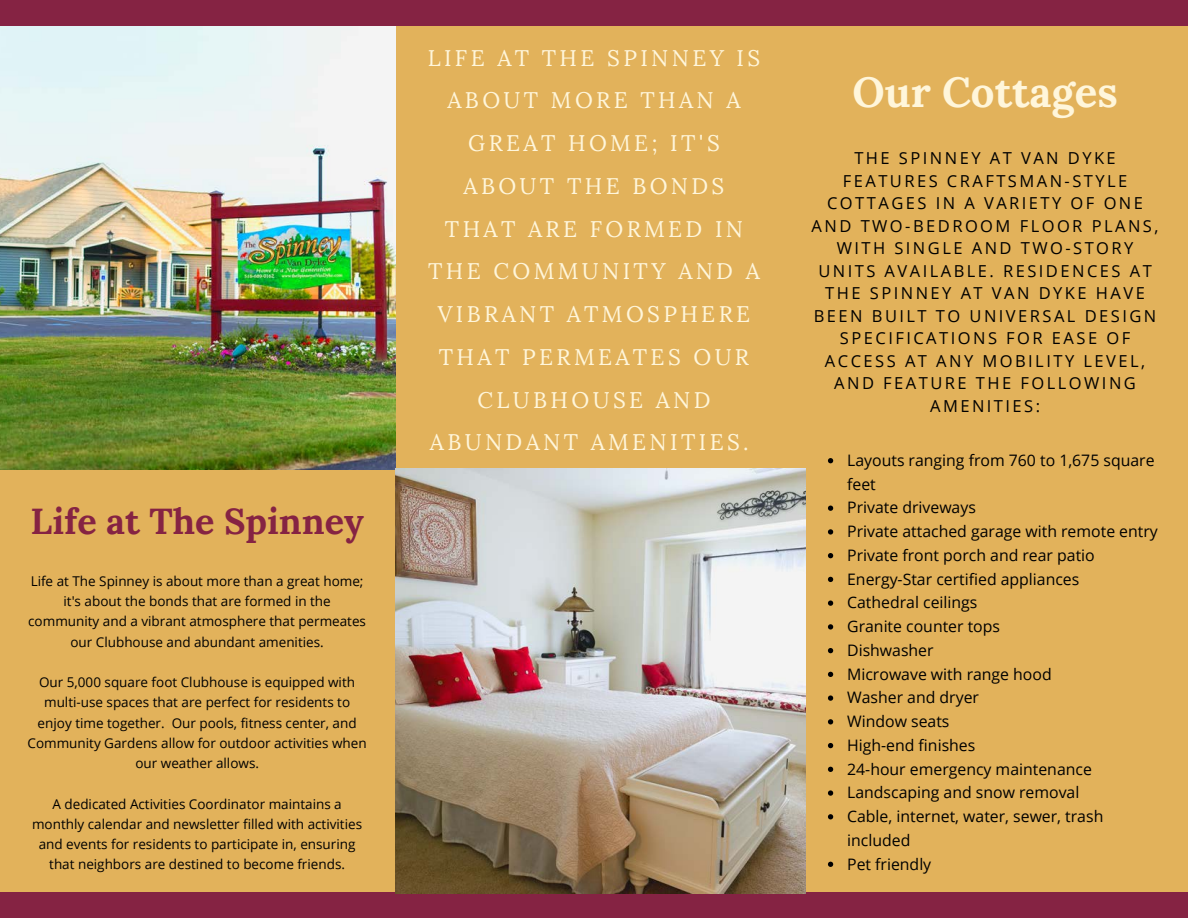
<style>
.page{position:relative;width:1188px;height:918px;background:#e2b25b}
.page>*{position:absolute;margin:0;border:0;box-sizing:border-box;transform-origin:0 0}
.t1{font:700 42px "Lora";color:#fff6db}
.t2{font:700 36px "Lora";color:#852343}
.t3{font:22.5px/42.8px "Lora";letter-spacing:.15em;color:#fff6db;text-align:center}
.t4{font:16.5px/22.5px "Open Sans";letter-spacing:.15em;color:#000;text-align:center}
.t5{font:15.9px/23.7px "Open Sans";color:#000}
.t6{font:13.5px/20.2px "Open Sans";color:#000;text-align:center}
</style>
<div class="page">
<img style="left:0;top:26px;width:395px;height:443px">
<div style="left:0;top:0;width:1188px;height:26px;background:#852343"></div>
<div style="left:0;top:892px;width:1188px;height:26px;background:#852343"></div>
<svg style="left:828px;top:458px;width:5px;height:5px"></svg>
<svg style="left:828px;top:506px;width:5px;height:5px"></svg>
<svg style="left:828px;top:529px;width:5px;height:6px"></svg>
<svg style="left:828px;top:553px;width:5px;height:5px"></svg>
<svg style="left:828px;top:577px;width:5px;height:5px"></svg>
<svg style="left:828px;top:601px;width:5px;height:5px"></svg>
<svg style="left:828px;top:624px;width:5px;height:6px"></svg>
<svg style="left:828px;top:648px;width:5px;height:5px"></svg>
<svg style="left:828px;top:672px;width:5px;height:5px"></svg>
<svg style="left:828px;top:695px;width:5px;height:6px"></svg>
<svg style="left:828px;top:719px;width:5px;height:5px"></svg>
<svg style="left:828px;top:743px;width:5px;height:5px"></svg>
<svg style="left:828px;top:767px;width:5px;height:5px"></svg>
<svg style="left:828px;top:790px;width:5px;height:6px"></svg>
<svg style="left:828px;top:814px;width:5px;height:5px"></svg>
<svg style="left:828px;top:862px;width:5px;height:5px"></svg>
<img style="left:395px;top:468px;width:411px;height:425px">
<h2 class="t2" style="left:31px;top:498px;width:335px">Life at The Spinney</h2>
<p class="t6" style="left:28px;top:571px;width:339px">Life at The Spinney is about more than a great home; it's about the bonds that are formed in the community and a vibrant atmosphere that permeates our Clubhouse and abundant amenities.</p>
<p class="t6" style="left:28px;top:672px;width:341px">Our 5,000 square foot Clubhouse is equipped with multi-use spaces that are perfect for residents to enjoy time together. Our pools, fitness center, and Community Gardens allow for outdoor activities when our weather allows.</p>
<p class="t6" style="left:32px;top:793px;width:332px">A dedicated Activities Coordinator maintains a monthly calendar and newsletter filled with activities and events for residents to participate in, ensuring that neighbors are destined to become friends.</p>
<h3 class="t3" style="left:428px;top:36px;width:334px">LIFE AT THE SPINNEY IS<br>ABOUT MORE THAN A<br>GREAT HOME; IT'S<br>ABOUT THE BONDS<br>THAT ARE FORMED IN<br>THE COMMUNITY AND A<br>VIBRANT ATMOSPHERE<br>THAT PERMEATES OUR<br>CLUBHOUSE AND<br>ABUNDANT AMENITIES.</h3>
<h1 class="t1" style="left:853px;top:65px;width:267px">Our Cottages</h1>
<p class="t4" style="left:812px;top:147px;width:348px">THE SPINNEY AT VAN DYKE<br>FEATURES CRAFTSMAN-STYLE<br>COTTAGES IN A VARIETY OF ONE<br>AND TWO-BEDROOM FLOOR PLANS,<br>WITH SINGLE AND TWO-STORY<br>UNITS AVAILABLE. RESIDENCES AT<br>THE SPINNEY AT VAN DYKE HAVE<br>BEEN BUILT TO UNIVERSAL DESIGN<br>SPECIFICATIONS FOR EASE OF<br>ACCESS AT ANY MOBILITY LEVEL,<br>AND FEATURE THE FOLLOWING<br>AMENITIES:</p>
<p class="t5" style="left:847px;top:448px;width:312px">Layouts ranging from 760 to 1,675 square feet<br>Private driveways<br>Private attached garage with remote entry<br>Private front porch and rear patio<br>Energy-Star certified appliances<br>Cathedral ceilings<br>Granite counter tops<br>Dishwasher<br>Microwave with range hood<br>Washer and dryer<br>Window seats<br>High-end finishes<br>24-hour emergency maintenance<br>Landscaping and snow removal<br>Cable, internet, water, sewer, trash included<br>Pet friendly</p>
</div>
